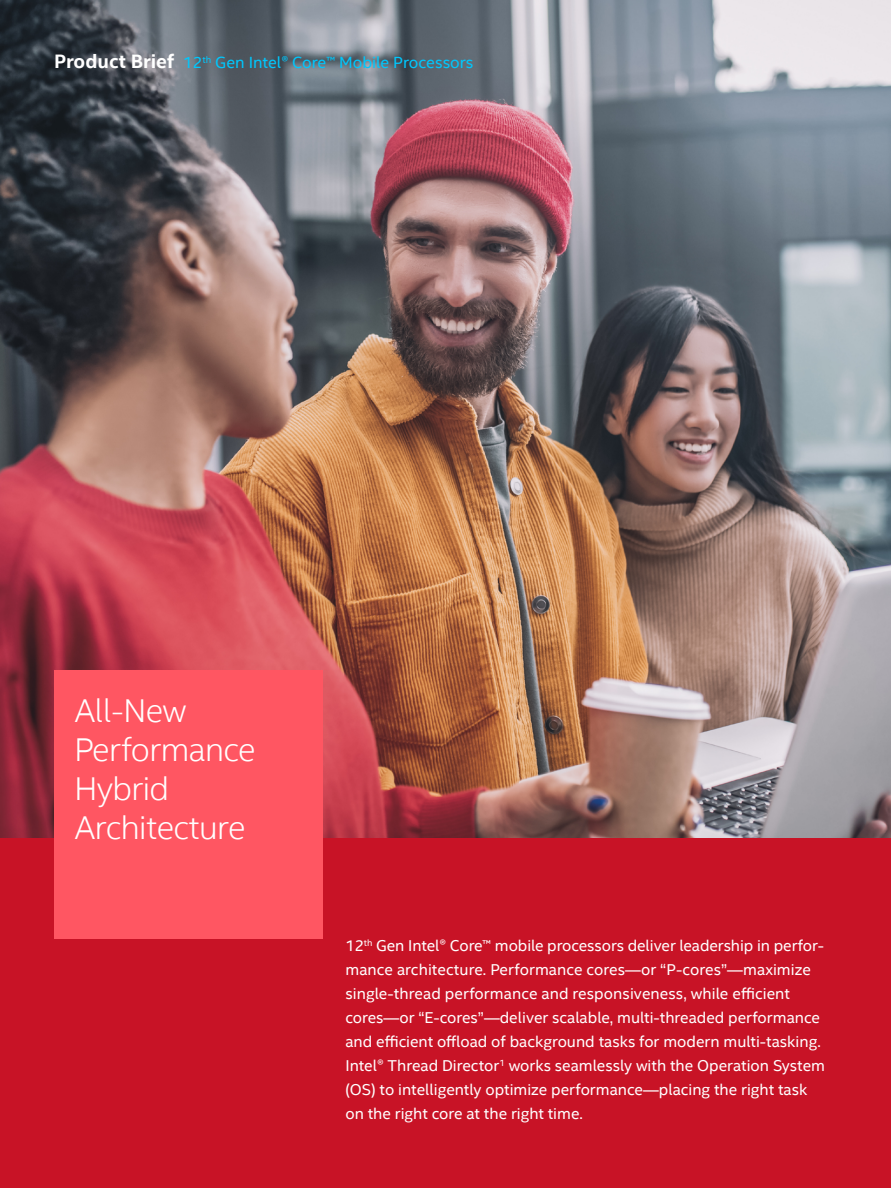
<style>
.page{position:relative;width:891px;height:1188px;background:#fff}
.page>*{position:absolute;margin:0;border:0;box-sizing:border-box;transform-origin:0 0}
.Intel_Subtitle{font:300 33px/39px "Intel Clear";letter-spacing:-.02em;color:#fff}
.Section{font:700 19.5px "Intel Clear";color:#fff}
.Section-2{font:16.35px "Intel Clear";color:#00c7fd}
.Intel_Body_Copy{font:15.75px/24px "Intel Clear";color:#fff}
</style>
<div class="page">
<img style="left:0;top:0;width:891px;height:839px">
<div style="left:0;top:839px;width:891px;height:349px;background:#c81326"></div>
<div style="left:54px;top:670px;width:269px;height:269px;background:#ff5662"></div>
<p class="Section" style="left:54px;top:48px;width:122px">Product Brief</p>
<p class="Section-2" style="left:183px;top:51px;width:292px">12<sup>th</sup> Gen Intel® Core™ Mobile Processors</p>
<p class="Intel_Subtitle" style="left:74px;top:690px;width:183px">All-New<br>Performance<br>Hybrid<br>Architecture</p>
<p class="Intel_Body_Copy" style="left:345px;top:933px;width:481px">12<sup>th</sup> Gen Intel® Core™ mobile processors deliver leadership in perfor&shy;mance architecture. Performance cores—or “P-cores”—maximize single-thread performance and responsiveness, while efficient cores—or “E-cores”—deliver scalable, multi-threaded performance and efficient offload of background tasks for modern multi-tasking.<br>Intel® Thread Director<sup>1</sup> works seamlessly with the Operation System (OS) to intelligently optimize performance—placing the right task on the right core at the right time.</p>
</div>
